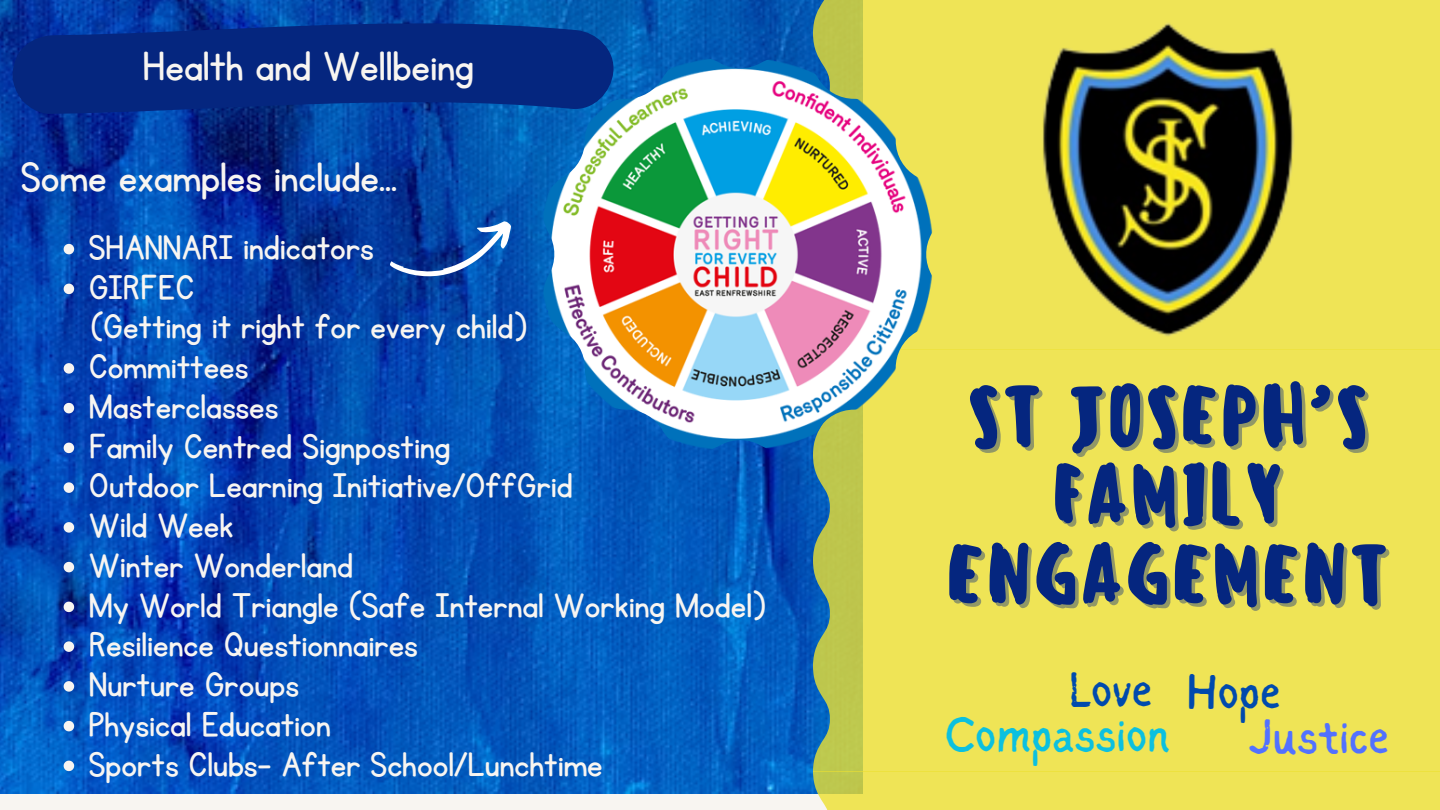
<style>
.page{position:relative;width:1440px;height:810px;background:#fff}
.page>*{position:absolute;margin:0;border:0;box-sizing:border-box;transform-origin:0 0}
.t1{font:500 80px/79.5px "Sensei";color:#05267f;text-align:center}
.t2{font:50px "Sigher";color:#0cc0df}
.t3{font:50px "Sigher";color:#004aad}
.t4{font:50px "Sigher";color:#5271ff}
.t5{font:48px "KG Primary Penmanship";color:#f8f5f1}
.t6{font:40px "KG Primary Penmanship";color:#f8f5f1}
</style>
<div class="page">
<img style="left:0;top:0;width:813px;height:793px">
<div style="left:813px;top:350px;width:627px;height:421px;background:#efe456"></div>
<div style="left:813px;top:0;width:627px;height:350px;background:#efe456"></div>
<svg style="left:0;top:0;width:628px;height:287px"></svg>
<div style="left:813px;top:771px;width:627px;height:39px;background:#efe456"></div>
<img style="left:543px;top:57px;width:394px;height:394px">
<svg style="left:389px;top:213px;width:131px;height:83px"></svg>
<svg style="left:64px;top:244px;width:10px;height:10px"></svg>
<svg style="left:64px;top:284px;width:10px;height:10px"></svg>
<svg style="left:64px;top:363px;width:10px;height:11px"></svg>
<svg style="left:64px;top:403px;width:10px;height:10px"></svg>
<svg style="left:64px;top:443px;width:10px;height:10px"></svg>
<svg style="left:64px;top:482px;width:10px;height:11px"></svg>
<svg style="left:64px;top:522px;width:10px;height:11px"></svg>
<svg style="left:64px;top:562px;width:10px;height:10px"></svg>
<svg style="left:64px;top:602px;width:10px;height:10px"></svg>
<svg style="left:64px;top:641px;width:10px;height:11px"></svg>
<svg style="left:64px;top:681px;width:10px;height:11px"></svg>
<svg style="left:64px;top:721px;width:10px;height:10px"></svg>
<svg style="left:64px;top:761px;width:10px;height:10px"></svg>
<img style="left:1011px;top:4px;width:298px;height:346px">
<p class="t5" style="left:143px;top:43px;width:332px">Health and Wellbeing</p>
<p class="t5" style="left:21px;top:154px;width:378px">Some examples include...</p>
<p class="t6" style="left:89px;top:228px;width:286px">SHANNARI indicators</p>
<p class="t6" style="left:89px;top:268px;width:107px">GIRFEC</p>
<p class="t6" style="left:90px;top:307px;width:438px">(Getting it right for every child)</p>
<p class="t6" style="left:89px;top:347px;width:161px">Committees</p>
<p class="t6" style="left:89px;top:387px;width:191px">Masterclasses</p>
<p class="t6" style="left:89px;top:427px;width:363px">Family Centred Signposting</p>
<p class="t6" style="left:89px;top:466px;width:486px">Outdoor Learning Initiative/OffGrid</p>
<p class="t6" style="left:89px;top:506px;width:146px">Wild Week</p>
<p class="t6" style="left:89px;top:546px;width:266px">Winter Wonderland</p>
<p class="t6" style="left:89px;top:586px;width:678px">My World Triangle (Safe Internal Working Model)</p>
<p class="t6" style="left:89px;top:625px;width:330px">Resilience Questionnaires</p>
<p class="t6" style="left:89px;top:665px;width:211px">Nurture Groups</p>
<p class="t6" style="left:89px;top:705px;width:243px">Physical Education</p>
<p class="t6" style="left:89px;top:745px;width:515px">Sports Clubs- After School/Lunchtime</p>
<p class="t1" style="left:945px;top:376px;width:446px">ST JOSEPH’S<br>FAMILY<br>ENGAGEMENT</p>
<p class="t3" style="left:1069px;top:670px;width:85px">Love</p>
<p class="t2" style="left:945px;top:714px;width:227px">Compassion</p>
<p class="t3" style="left:1186px;top:672px;width:96px">Hope</p>
<p class="t4" style="left:1249px;top:717px;width:141px">Justice</p>
</div>
